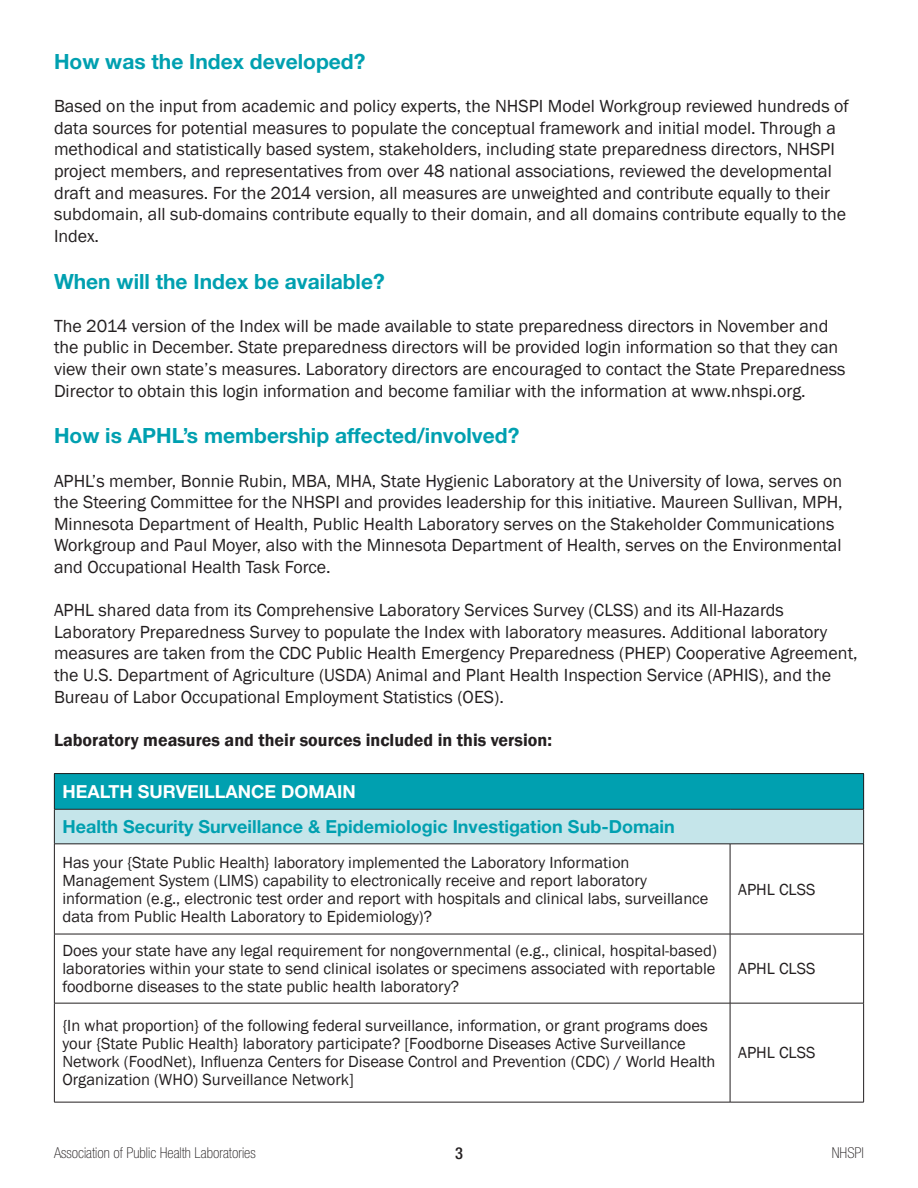
<style>
.page{position:relative;width:918px;height:1188px;background:#fff}
.page>*{position:absolute;margin:0;border:0;box-sizing:border-box;transform-origin:0 0}
.t1{font:700 21px "Helvetica Neue LT Std";color:#00a0b0}
.t2{font:18px/21.6px "Franklin Gothic";color:#231f20}
.t3{font:700 18px "Helvetica Neue LT Std";color:#00a0b0}
.t4{font:600 18px "Franklin Gothic";color:#231f20}
.t5{font:700 18px "Helvetica Neue LT Std";color:#fff}
.t6{font:16.5px/18px "Franklin Gothic";color:#231f20}
.t7{font:500 condensed 16.5px "Helvetica Neue LT Std";color:#231f20}
.t8{font:100 condensed 15px "Helvetica Neue LT Std";color:#231f20}
</style>
<div class="page">
<div style="left:54px;top:774px;width:810px;height:35px;background:#00a0b0"></div>
<div style="left:54px;top:809px;width:810px;height:35px;background:#c5e5ea"></div>
<hr style="left:54px;top:773px;width:676px;height:1px;background:#231f20">
<hr style="left:54px;top:774px;width:1px;height:35px;background:#231f20">
<hr style="left:730px;top:773px;width:134px;height:1px;background:#231f20">
<hr style="left:863px;top:774px;width:1px;height:35px;background:#231f20">
<hr style="left:54px;top:809px;width:676px;height:1px;background:#231f20">
<hr style="left:54px;top:809px;width:1px;height:35px;background:#231f20">
<hr style="left:730px;top:809px;width:134px;height:1px;background:#231f20">
<hr style="left:863px;top:809px;width:1px;height:35px;background:#231f20">
<hr style="left:54px;top:844px;width:676px;height:1px;background:#231f20">
<hr style="left:54px;top:844px;width:1px;height:90px;background:#231f20">
<hr style="left:730px;top:844px;width:134px;height:1px;background:#231f20">
<hr style="left:730px;top:844px;width:1px;height:90px;background:#231f20">
<hr style="left:863px;top:844px;width:1px;height:90px;background:#231f20">
<hr style="left:54px;top:934px;width:676px;height:1px;background:#231f20">
<hr style="left:54px;top:934px;width:1px;height:69px;background:#231f20">
<hr style="left:730px;top:934px;width:134px;height:1px;background:#231f20">
<hr style="left:730px;top:934px;width:1px;height:69px;background:#231f20">
<hr style="left:863px;top:934px;width:1px;height:69px;background:#231f20">
<hr style="left:54px;top:1003px;width:676px;height:1px;background:#231f20">
<hr style="left:54px;top:1003px;width:1px;height:99px;background:#231f20">
<hr style="left:730px;top:1003px;width:134px;height:1px;background:#231f20">
<hr style="left:730px;top:1003px;width:1px;height:99px;background:#231f20">
<hr style="left:863px;top:1003px;width:1px;height:99px;background:#231f20">
<hr style="left:54px;top:1102px;width:676px;height:1px;background:#231f20">
<hr style="left:730px;top:1102px;width:134px;height:1px;background:#231f20">
<p class="t1" style="left:54px;top:49px;width:313px">How was the Index developed?</p>
<p class="t2" style="left:54px;top:96px;width:796px">Based on the input from academic and policy experts, the NHSPI Model Workgroup reviewed hundreds of data sources for potential measures to populate the conceptual framework and initial model. Through a methodical and statistically based system, stakeholders, including state preparedness directors, NHSPI project members, and representatives from over 48 national associations, reviewed the developmental draft and measures. For the 2014 version, all measures are unweighted and contribute equally to their subdomain, all sub-domains contribute equally to their domain, and all domains contribute equally to the Index.</p>
<p class="t1" style="left:54px;top:268px;width:332px">When will the Index be available?</p>
<p class="t2" style="left:54px;top:315px;width:793px">The 2014 version of the Index will be made available to state preparedness directors in November and the public in December. State preparedness directors will be provided login information so that they can view their own state’s measures. Laboratory directors are encouraged to contact the State Preparedness Director to obtain this login information and become familiar with the information at www.nhspi.org.</p>
<p class="t1" style="left:54px;top:423px;width:467px">How is APHL’s membership affected/involved?</p>
<p class="t2" style="left:54px;top:470px;width:790px">APHL’s member, Bonnie Rubin, MBA, MHA, State Hygienic Laboratory at the University of Iowa, serves on the Steering Committee for the NHSPI and provides leadership for this initiative. Maureen Sullivan, MPH, Minnesota Department of Health, Public Health Laboratory serves on the Stakeholder Communications Workgroup and Paul Moyer, also with the Minnesota Department of Health, serves on the Environmental and Occupational Health Task Force.</p>
<p class="t2" style="left:54px;top:600px;width:805px">APHL shared data from its Comprehensive Laboratory Services Survey (CLSS) and its All-Hazards Laboratory Preparedness Survey to populate the Index with laboratory measures. Additional laboratory measures are taken from the CDC Public Health Emergency Preparedness (PHEP) Cooperative Agreement, the U.S. Department of Agriculture (USDA) Animal and Plant Health Inspection Service (APHIS), and the Bureau of Labor Occupational Employment Statistics (OES).</p>
<p class="t4" style="left:54px;top:729px;width:500px">Laboratory measures and their sources included in this version:</p>
<p class="t5" style="left:62px;top:780px;width:295px">HEALTH SURVEILLANCE DOMAIN</p>
<p class="t3" style="left:62px;top:815px;width:614px">Health Security Surveillance &amp; Epidemiologic Investigation Sub-Domain</p>
<p class="t6" style="left:62px;top:854px;width:648px">Has your {State Public Health} laboratory implemented the Laboratory Information Management System (LIMS) capability to electronically receive and report laboratory information (e.g., electronic test order and report with hospitals and clinical labs, surveillance data from Public Health Laboratory to Epidemiology)?</p>
<p class="t6" style="left:738px;top:881px;width:79px">APHL CLSS</p>
<p class="t6" style="left:62px;top:942px;width:656px;text-align:justify">Does your state have any legal requirement for nongovernmental (e.g., clinical, hospital-based) laboratories within your state to send clinical isolates or specimens associated with reportable foodborne diseases to the state public health laboratory?</p>
<p class="t6" style="left:62px;top:1017px;width:655px">{In what proportion} of the following federal surveillance, information, or grant programs does your {State Public Health} laboratory participate? [Foodborne Diseases Active Surveillance Network (FoodNet), Influenza Centers for Disease Control and Prevention (CDC) / World Health Organization (WHO) Surveillance Network]</p>
<p class="t6" style="left:738px;top:960px;width:79px">APHL CLSS</p>
<p class="t6" style="left:738px;top:1044px;width:79px">APHL CLSS</p>
<p class="t8" style="left:54px;top:1145px;width:203px">Association of Public Health Laboratories</p>
<p class="t7" style="left:455px;top:1144px;width:9px">3</p>
<p class="t8" style="left:832px;top:1145px;width:34px">NHSPI</p>
</div>
